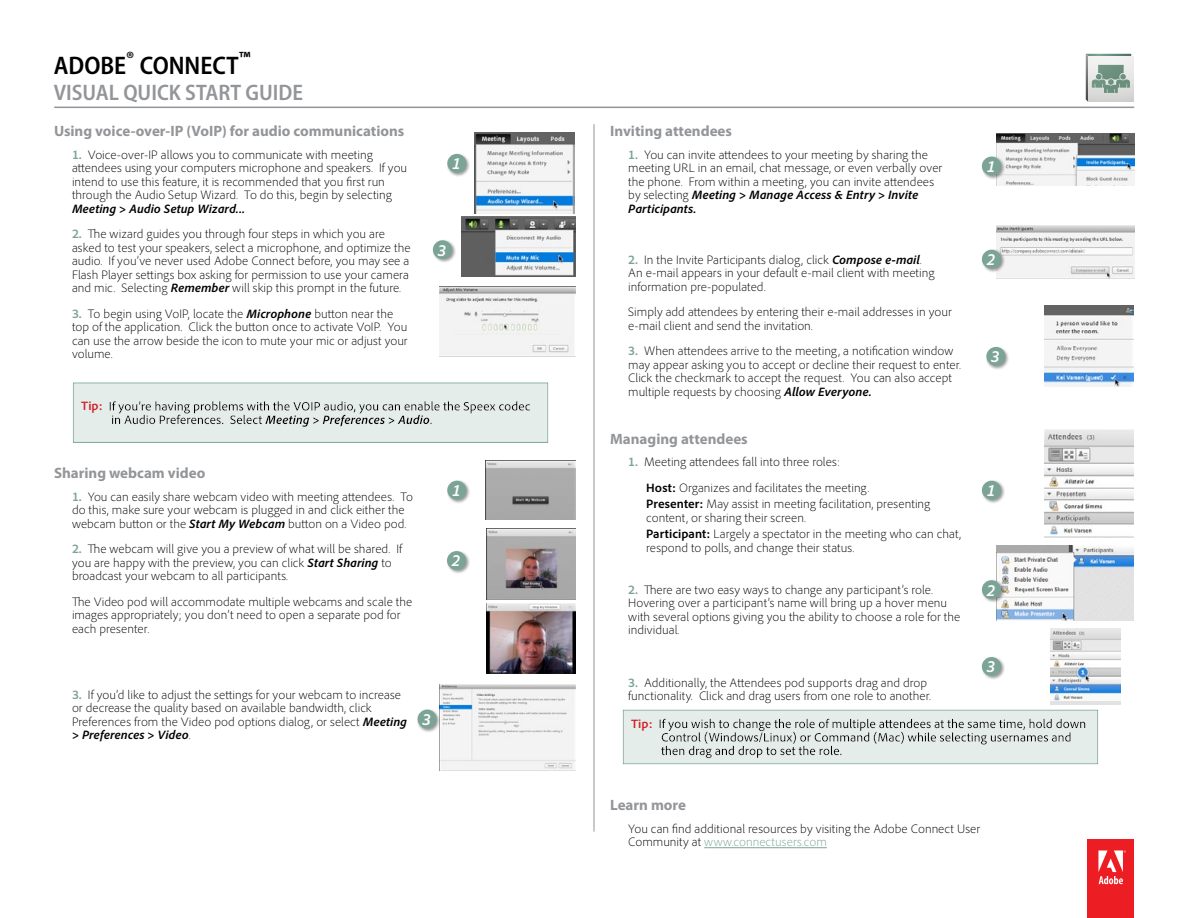
<style>
.page{position:relative;width:1188px;height:918px;background:#fff}
.page>*{position:absolute;margin:0;border:0;box-sizing:border-box;transform-origin:0 0}
.t1{font:600 semi-condensed 25.5px "Myriad Pro";color:#000}
.t2{font:600 semi-condensed 22.5px "Myriad Pro";color:#939598}
.t3{font:italic 700 16.5px "Adobe Clean";color:#fff}
.t4{font:700 15px "Myriad Pro";color:#939598}
.t5{font:300 12.75px/13.5px "Adobe Clean";color:#000}
.t6{font:italic 700 12.75px "Adobe Clean";color:#000}
.t7{font:700 12.75px "Adobe Clean";letter-spacing:.005em;color:#d2232a}
.s1{font-weight:700;color:#7ba396}
.s2{font-weight:700;font-style:italic}
.s3{font-weight:700}
.s4{color:#7ba396}
</style>
<div class="page">
<svg style="left:1086px;top:54px;width:48px;height:48px"></svg>
<hr style="left:54px;top:107px;width:1080px;height:1px;background:#939598">
<div style="left:1087px;top:839px;width:47px;height:79px;background:#ed1d24"></div>
<svg style="left:1098px;top:850px;width:28px;height:34px"></svg>
<img style="left:475px;top:132px;width:100px;height:81px">
<img style="left:996px;top:134px;width:138px;height:51px">
<img style="left:1045px;top:306px;width:88px;height:81px">
<img style="left:1045px;top:430px;width:88px;height:108px">
<img style="left:997px;top:546px;width:137px;height:74px">
<img style="left:1051px;top:629px;width:70px;height:75px">
<img style="left:996px;top:225px;width:138px;height:53px">
<img style="left:461px;top:216px;width:115px;height:61px">
<img style="left:439px;top:286px;width:137px;height:70px">
<img style="left:486px;top:529px;width:90px;height:70px">
<img style="left:486px;top:604px;width:90px;height:70px">
<img style="left:440px;top:684px;width:136px;height:86px">
<img style="left:486px;top:460px;width:90px;height:60px">
<svg style="left:75px;top:384px;width:471px;height:57px"></svg>
<div style="left:73px;top:382px;width:475px;height:61px;border:1px solid #7ba396"></div>
<svg style="left:625px;top:712px;width:471px;height:50px"></svg>
<div style="left:623px;top:710px;width:475px;height:54px;border:1px solid #7ba396"></div>
<hr style="left:704px;top:847px;width:123px;height:1px;background:#7ba396">
<hr style="left:594px;top:124px;width:1px;height:708px;background:#939598">
<div style="left:447px;top:153px;width:24px;height:24px;background:#000;opacity:.4"></div>
<div style="left:447px;top:154px;width:19px;height:19px;background:#7ba396;border-radius:50%"></div>
<div style="left:432px;top:239px;width:24px;height:24px;background:#000;opacity:.4"></div>
<div style="left:433px;top:240px;width:19px;height:19px;background:#7ba396;border-radius:50%"></div>
<div style="left:986px;top:346px;width:24px;height:24px;background:#000;opacity:.4"></div>
<div style="left:986px;top:347px;width:20px;height:19px;background:#7ba396;border-radius:50%"></div>
<div style="left:981px;top:249px;width:24px;height:24px;background:#000;opacity:.4"></div>
<div style="left:982px;top:250px;width:19px;height:19px;background:#7ba396;border-radius:50%"></div>
<div style="left:981px;top:156px;width:24px;height:24px;background:#000;opacity:.4"></div>
<div style="left:982px;top:157px;width:19px;height:19px;background:#7ba396;border-radius:50%"></div>
<div style="left:981px;top:480px;width:24px;height:24px;background:#000;opacity:.4"></div>
<div style="left:982px;top:481px;width:19px;height:19px;background:#7ba396;border-radius:50%"></div>
<div style="left:981px;top:579px;width:24px;height:24px;background:#000;opacity:.4"></div>
<div style="left:982px;top:580px;width:19px;height:19px;background:#7ba396;border-radius:50%"></div>
<div style="left:981px;top:656px;width:24px;height:24px;background:#000;opacity:.4"></div>
<div style="left:982px;top:657px;width:19px;height:19px;background:#7ba396;border-radius:50%"></div>
<div style="left:447px;top:480px;width:24px;height:24px;background:#000;opacity:.4"></div>
<div style="left:447px;top:481px;width:19px;height:19px;background:#7ba396;border-radius:50%"></div>
<div style="left:446px;top:550px;width:24px;height:24px;background:#000;opacity:.4"></div>
<div style="left:447px;top:551px;width:19px;height:19px;background:#7ba396;border-radius:50%"></div>
<div style="left:417px;top:709px;width:24px;height:24px;background:#000;opacity:.4"></div>
<div style="left:418px;top:710px;width:19px;height:19px;background:#7ba396;border-radius:50%"></div>
<h1 class="t1" style="left:54px;top:50px;width:198px">ADOBE<sup>®</sup> CONNECT<sup>™</sup></h1>
<h2 class="t2" style="left:54px;top:78px;width:251px">VISUAL QUICK START GUIDE</h2>
<p class="t4" style="left:54px;top:121px;width:352px">Using voice-over-IP (VoIP) for audio communications</p>
<p class="t5" style="left:72px;top:148px;width:337px"><span class="s1">1.</span> Voice-over-IP allows you to communicate with meeting attendees using your computers microphone and speakers. If you intend to use this feature, it is recommended that you first run through the Audio Setup Wizard. To do this, begin by selecting</p>
<p class="t6" style="left:72px;top:200px;width:175px">Meeting &gt; Audio Setup Wizard...</p>
<p class="t5" style="left:72px;top:227px;width:340px"><span class="s1">2.</span> The wizard guides you through four steps in which you are asked to test your speakers, select a microphone, and optimize the audio. If you’ve never used Adobe Connect before, you may see a Flash Player settings box asking for permission to use your camera and mic. Selecting <span class="s2">Remember</span> will skip this prompt in the future.</p>
<p class="t5" style="left:72px;top:307px;width:337px"><span class="s1">3.</span> To begin using VoIP, locate the <span class="s2">Microphone</span> button near the top of the application. Click the button once to activate VoIP. You can use the arrow beside the icon to mute your mic or adjust your volume.</p>
<p class="t7" style="left:81px;top:398px;width:23px">Tip:</p>
<p class="t3" style="left:452px;top:154px;width:10px">1</p>
<p class="t3" style="left:437px;top:240px;width:10px">3</p>
<p class="t4" style="left:54px;top:463px;width:153px">Sharing webcam video</p>
<p class="t5" style="left:72px;top:490px;width:343px"><span class="s1">1.</span> You can easily share webcam video with meeting attendees. To do this, make sure your webcam is plugged in and click either the webcam button or the <span class="s2">Start My Webcam</span> button on a Video pod.</p>
<p class="t5" style="left:72px;top:542px;width:332px"><span class="s1">2.</span> The webcam will give you a preview of what will be shared. If you are happy with the preview, you can click <span class="s2">Start Sharing</span> to broadcast your webcam to all participants.</p>
<p class="t5" style="left:72px;top:595px;width:342px">The Video pod will accommodate multiple webcams and scale the images appropriately; you don’t need to open a separate pod for each presenter.</p>
<p class="t3" style="left:452px;top:480px;width:10px">1</p>
<p class="t3" style="left:452px;top:551px;width:10px">2</p>
<p class="t5" style="left:72px;top:688px;width:337px"><span class="s1">3.</span> If you’d like to adjust the settings for your webcam to increase or decrease the quality based on available bandwidth, click Preferences from the Video pod options dialog, or select <span class="s2">Meeting &gt; Preferences &gt; Video</span>.</p>
<p class="t3" style="left:422px;top:709px;width:10px">3</p>
<p class="t4" style="left:610px;top:122px;width:123px">Inviting attendees</p>
<p class="t5" style="left:628px;top:148px;width:316px"><span class="s1">1.</span> You can invite attendees to your meeting by sharing the meeting URL in an email, chat message, or even verbally over the phone. From within a meeting, you can invite attendees by selecting <span class="s2">Meeting &gt; Manage Access &amp; Entry &gt; Invite Participants.</span></p>
<p class="t5" style="left:628px;top:253px;width:308px"><span class="s1">2.</span> In the Invite Participants dialog, click <span class="s2">Compose e-mail</span>.<br>An e-mail appears in your default e-mail client with meeting information pre-populated.</p>
<p class="t5" style="left:628px;top:305px;width:325px">Simply add attendees by entering their e-mail addresses in your e-mail client and send the invitation.</p>
<p class="t5" style="left:628px;top:344px;width:335px"><span class="s1">3.</span> When attendees arrive to the meeting, a notification window may appear asking you to accept or decline their request to enter.<br>Click the checkmark to accept the request. You can also accept multiple requests by choosing <span class="s2">Allow Everyone.</span></p>
<p class="t4" style="left:610px;top:429px;width:139px">Managing attendees</p>
<p class="t5" style="left:646px;top:449px;width:225px;line-height:25.5px;text-indent:-18px"><span class="s1">1.</span> Meeting attendees fall into three roles:<br><span class="s3">Host:</span> Organizes and facilitates the meeting.</p>
<p class="t5" style="left:646px;top:497px;width:286px"><span class="s3">Presenter:</span> May assist in meeting facilitation, presenting content, or sharing their screen.</p>
<p class="t5" style="left:646px;top:527px;width:317px"><span class="s3">Participant:</span> Largely a spectator in the meeting who can chat, respond to polls, and change their status.</p>
<p class="t5" style="left:628px;top:583px;width:334px"><span class="s1">2.</span> There are two easy ways to change any participant’s role.<br>Hovering over a participant’s name will bring up a hover menu with several options giving you the ability to choose a role for the individual.</p>
<p class="t5" style="left:628px;top:676px;width:304px"><span class="s1">3.</span> Additionally, the Attendees pod supports drag and drop functionality. Click and drag users from one role to another.</p>
<p class="t7" style="left:631px;top:716px;width:23px">Tip:</p>
<p class="t3" style="left:986px;top:156px;width:10px">1</p>
<p class="t3" style="left:986px;top:249px;width:10px">2</p>
<p class="t3" style="left:991px;top:347px;width:10px">3</p>
<p class="t3" style="left:986px;top:480px;width:10px">1</p>
<p class="t3" style="left:986px;top:580px;width:10px">2</p>
<p class="t3" style="left:986px;top:657px;width:10px">3</p>
<p class="t4" style="left:610px;top:796px;width:77px">Learn more</p>
<p class="t5" style="left:628px;top:822px;width:354px">You can find additional resources by visiting the Adobe Connect User<br>Community at <span class="s4">www.connectusers.com</span></p>
</div>
